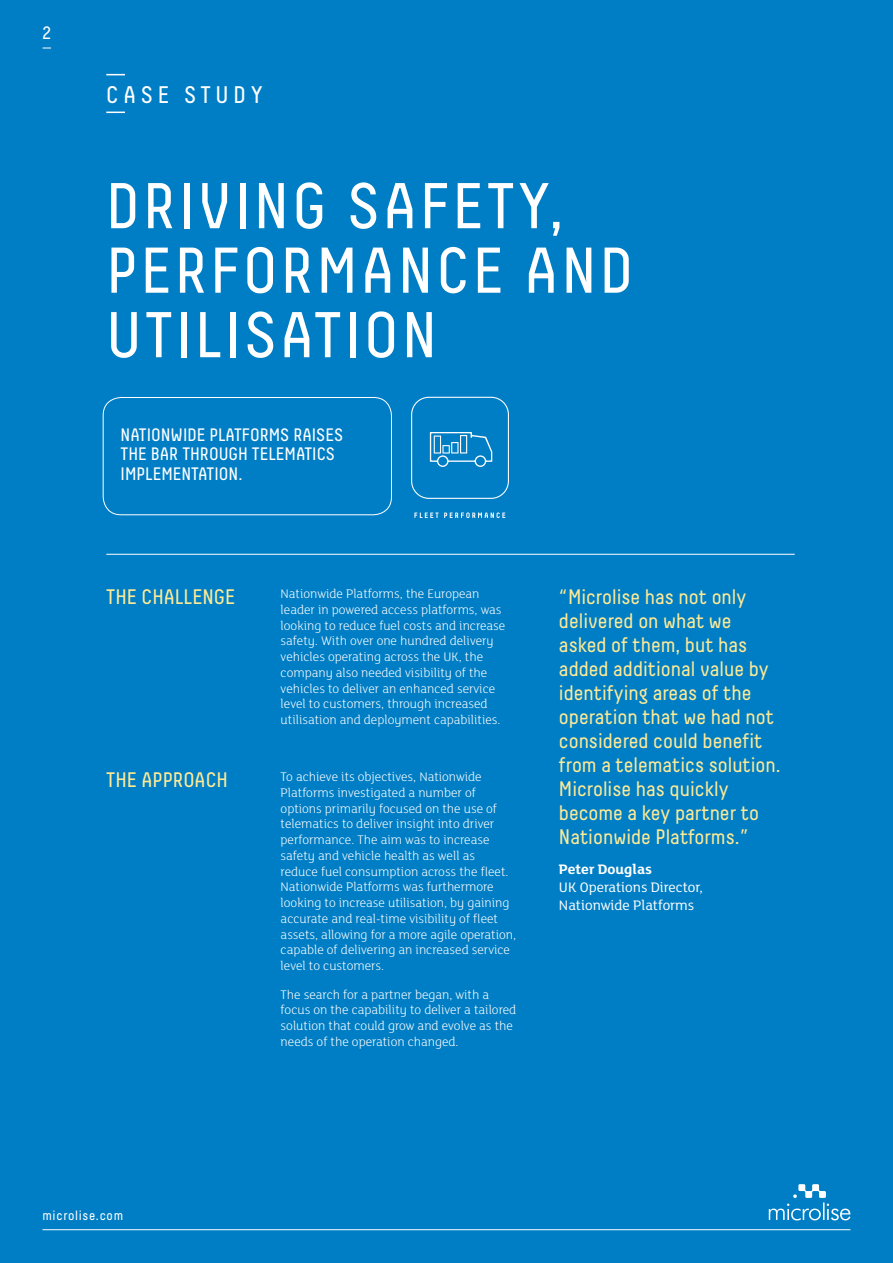
<style>
.page{position:relative;width:893px;height:1263px;background:#007ec5}
.page>*{position:absolute;margin:0;border:0;box-sizing:border-box;transform-origin:0 0}
.Title_Main{font:64.5px/64.5px "Decima";letter-spacing:.05em;color:#fff}
.Section_header{font:24px "Decima";letter-spacing:.2em;color:#fff}
.Quote_50__Yellow{font:21px/24px "Decima";color:#fdea96}
.Title_14pt_50__Yello{font:21px "Decima";color:#fdea96}
.CS_Summary_text_Whit{font:18px/19.5px "Decima";color:#fff}
.Quote_Authors_Title{font:15px/18px "FS Lola";color:#fff}
.Quote_Author_White{font:700 15px "FS Lola";color:#fff}
.Body_P426{font:300 13.5px/15.8px "FS Lola";color:#fff}
.t1{font:13.5px "Decima";letter-spacing:.05em;color:#fff}
</style>
<div class="page">
<hr style="left:106px;top:554px;width:689px;height:1px;background:#fff">
<svg style="left:769px;top:1184px;width:81px;height:36px"></svg>
<hr style="left:43px;top:1229px;width:807px;height:1px;background:#fff">
<div style="left:103px;top:397px;width:289px;height:118px;border:1px solid #fff;border-radius:18px"></div>
<svg style="left:106px;top:74px;width:19px;height:1px"></svg>
<svg style="left:106px;top:112px;width:19px;height:1px"></svg>
<svg style="left:414px;top:512px;width:91px;height:6px"></svg>
<svg style="left:411px;top:397px;width:98px;height:102px"></svg>
<p class="CS_Summary_text_Whit" style="left:43px;top:23px;width:10px">2</p>
<p class="Section_header" style="left:106px;top:81px;width:158px">CASE STUDY</p>
<p class="Title_Main" style="left:106px;top:173px;width:528px">DRIVING SAFETY,<br>PERFORMANCE AND<br>UTILISATION</p>
<p class="CS_Summary_text_Whit" style="left:121px;top:425px;width:224px">NATIONWIDE PLATFORMS RAISES<br>THE BAR THROUGH TELEMATICS<br>IMPLEMENTATION.</p>
<p class="Title_14pt_50__Yello" style="left:106px;top:584px;width:130px">THE CHALLENGE</p>
<p class="Title_14pt_50__Yello" style="left:106px;top:768px;width:123px">THE APPROACH</p>
<p class="Body_P426" style="left:281px;top:585px;width:226px">Nationwide Platforms, the European leader in powered access platforms, was looking to reduce fuel costs and increase safety. With over one hundred delivery vehicles operating across the UK, the company also needed visibility of the vehicles to deliver an enhanced service level to customers, through increased utilisation and deployment capabilities.</p>
<p class="Body_P426" style="left:281px;top:768px;width:237px">To achieve its objectives, Nationwide Platforms investigated a number of options primarily focused on the use of telematics to deliver insight into driver performance. The aim was to increase safety and vehicle health as well as<br>reduce fuel consumption across the fleet.<br>Nationwide Platforms was furthermore looking to increase utilisation, by gaining accurate and real-time visibility of fleet assets, allowing for a more agile operation, capable of delivering an increased service level to customers.</p>
<p class="Body_P426" style="left:281px;top:986px;width:237px">The search for a partner began, with a focus on the capability to deliver a tailored solution that could grow and evolve as the needs of the operation changed.</p>
<p class="Quote_50__Yellow" style="left:559px;top:584px;width:223px">“Microlise has not only delivered on what we asked of them, but has added additional value by identifying areas of the operation that we had not considered could benefit from a telematics solution.<br>Microlise has quickly become a key partner to<br>Nationwide Platforms.”</p>
<p class="Quote_Author_White" style="left:559px;top:859px;width:95px">Peter Douglas</p>
<p class="Quote_Authors_Title" style="left:559px;top:878px;width:146px">UK Operations Director,<br>Nationwide Platforms</p>
<p class="t1" style="left:43px;top:1208px;width:82px">microlise.com</p>
</div>
